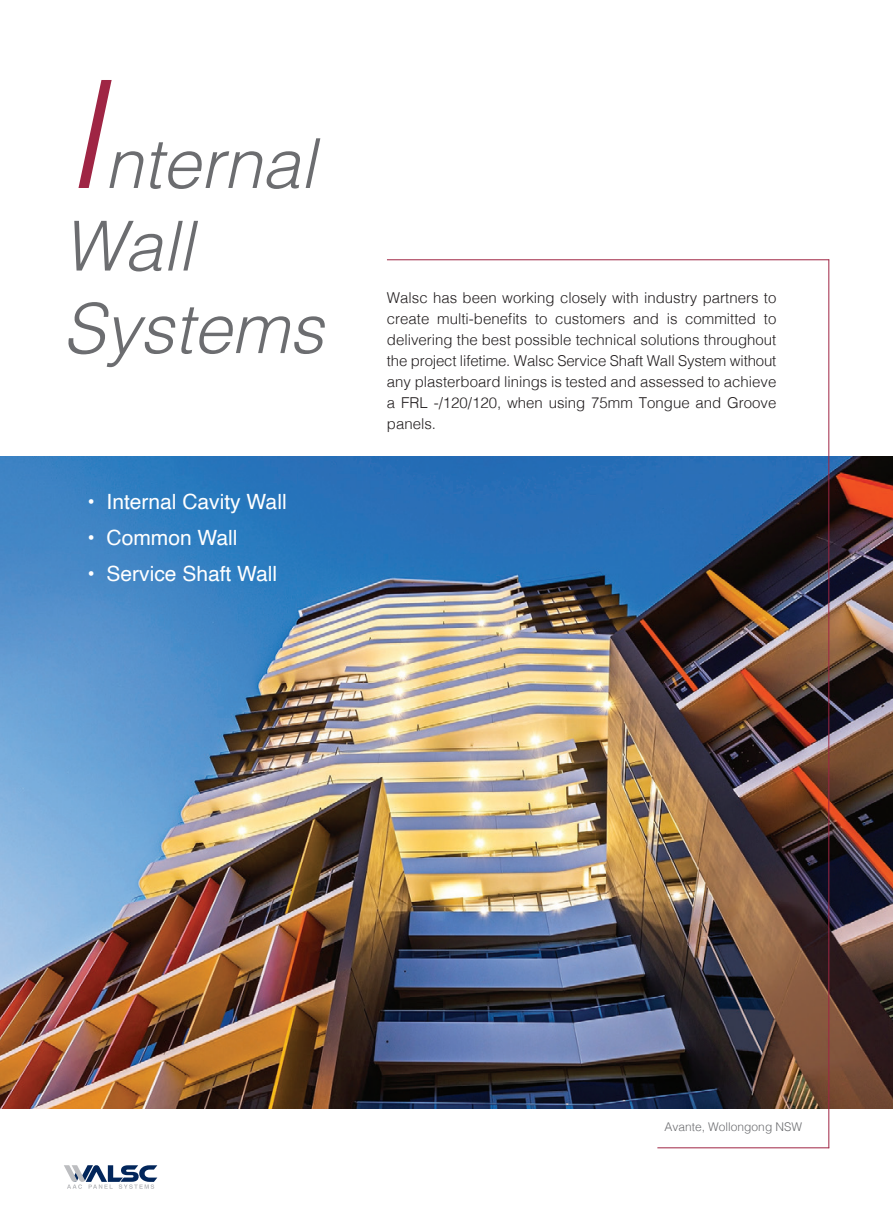
<style>
.page{position:relative;width:893px;height:1212px;background:#fff}
.page>*{position:absolute;margin:0;border:0;box-sizing:border-box;transform-origin:0 0}
.t1{font:italic 300 69px/82.5px "Helvetica";color:#6c6d70}
.t2{font:21px "Helvetica";color:#fff}
.t3{font:300 15px/21px "Helvetica";color:#231f20;text-align:justify}
.t4{font:300 12px "Helvetica";color:#6c6d70}
.s1{font-size:150px;color:#9f2544}
</style>
<div class="page">
<svg style="left:64px;top:1165px;width:93px;height:24px"></svg>
<img style="left:0;top:457px;width:893px;height:651px">
<hr style="left:828px;top:259px;width:1px;height:889px;background:#9f2544">
<hr style="left:387px;top:259px;width:442px;height:1px;background:#9f2544">
<hr style="left:657px;top:1147px;width:172px;height:1px;background:#9f2544">
<h1 class="t1" style="left:63px;top:118px;width:262px"><span class="s1">I</span>nternal<br>Wall<br>Systems</h1>
<h2 class="t2" style="left:87px;top:485px;width:201px">• Internal Cavity Wall</h2>
<h2 class="t2" style="left:87px;top:521px;width:152px">• Common Wall</h2>
<h2 class="t2" style="left:87px;top:557px;width:191px">• Service Shaft Wall</h2>
<p class="t3" style="left:387px;top:286px;width:391px">Walsc has been working closely with industry partners to create multi-benefits to customers and is committed to delivering the best possible technical solutions throughout the project lifetime. Walsc Service Shaft Wall System without any plasterboard linings is tested and assessed to achieve a FRL -/120/120, when using 75mm Tongue and Groove panels.</p>
<p class="t4" style="left:664px;top:1117px;width:139px">Avante, Wollongong NSW</p>
</div>
